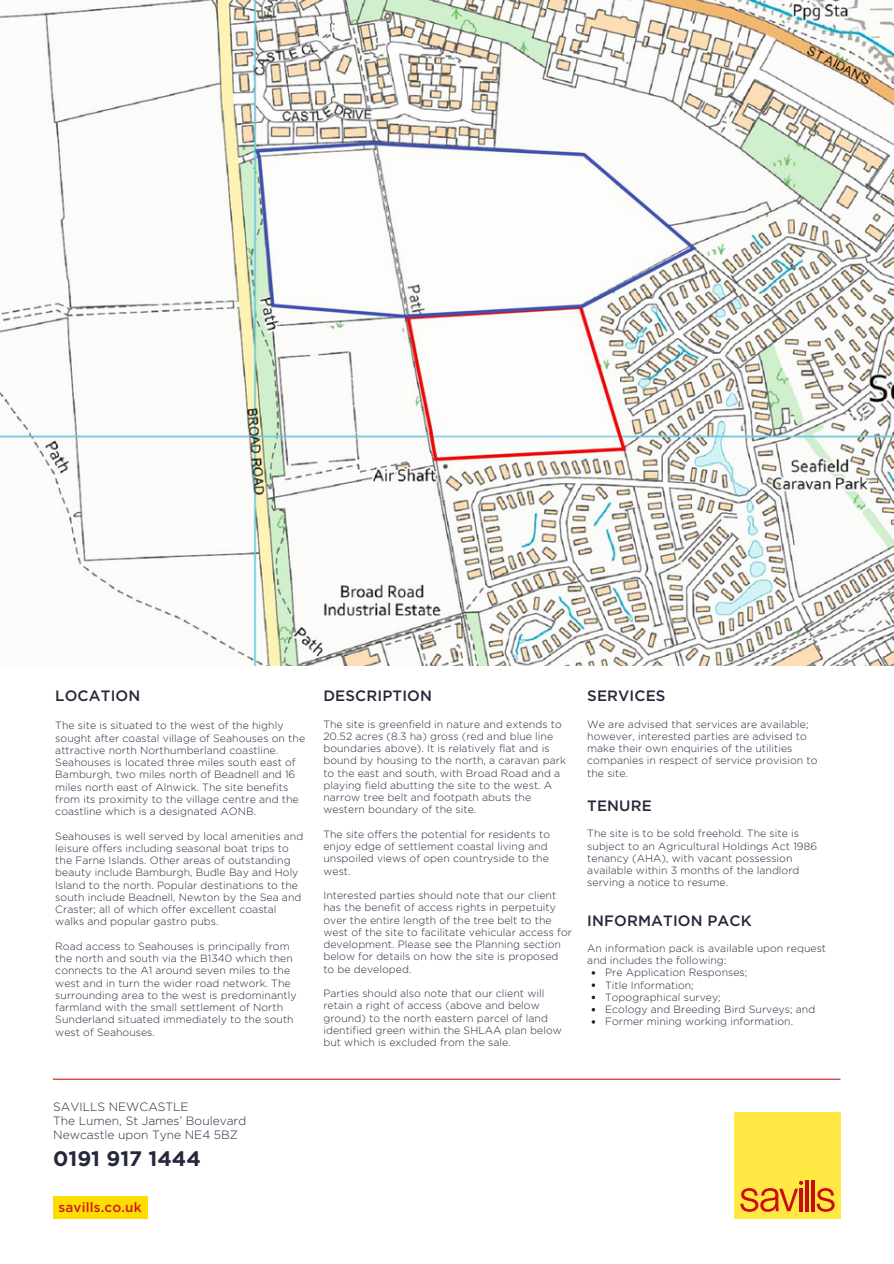
<style>
.page{position:relative;width:894px;height:1264px;background:#fff}
.page>*{position:absolute;margin:0;border:0;box-sizing:border-box;transform-origin:0 0}
.t1{font:700 21px "Gotham";color:#25273a}
.t2{font:500 15px "Gotham";letter-spacing:.01em;color:#25273a}
.t3{font:500 13.5px "Gotham";letter-spacing:.01em;color:#ce181e}
.t4{font:300 12px/14px "Gotham";color:#25273a}
.t5{font:300 10.5px/12.3px "Gotham";letter-spacing:.005em;color:#25273a}
</style>
<div class="page">
<img style="left:0;top:0;width:893px;height:665px">
<hr style="left:53px;top:1078px;width:787px;height:1px;background:#ce181e">
<div style="left:53px;top:1196px;width:94px;height:23px;background:#fede00"></div>
<div style="left:733px;top:1112px;width:107px;height:106px;background:#ffe843"></div>
<svg style="left:740px;top:1180px;width:63px;height:31px"></svg>
<hr style="left:799px;top:1188px;width:3px;height:23px;background:#c90c0f">
<hr style="left:805px;top:1180px;width:3px;height:31px;background:#c90c0f">
<hr style="left:811px;top:1180px;width:3px;height:31px;background:#c90c0f">
<svg style="left:816px;top:1188px;width:18px;height:23px"></svg>
<svg style="left:591px;top:995px;width:4px;height:4px"></svg>
<svg style="left:591px;top:1008px;width:4px;height:3px"></svg>
<p class="t2" style="left:55px;top:687px;width:86px">LOCATION</p>
<p class="t5" style="left:55px;top:719px;width:251px">The site is situated to the west of the highly sought after coastal village of Seahouses on the attractive north Northumberland coastline.<br>Seahouses is located three miles south east of Bamburgh, two miles north of Beadnell and 16 miles north east of Alnwick. The site benefits from its proximity to the village centre and the coastline which is a designated AONB.</p>
<h2 class="t5" style="left:55px;top:829px;width:249px">Seahouses is well served by local amenities and leisure offers including seasonal boat trips to the Farne Islands. Other areas of outstanding beauty include Bamburgh, Budle Bay and Holy Island to the north. Popular destinations to the south include Beadnell, Newton by the Sea and Craster; all of which offer excellent coastal walks and popular gastro pubs.</h2>
<p class="t5" style="left:55px;top:940px;width:243px">Road access to Seahouses is principally from the north and south via the B1340 which then connects to the A1 around seven miles to the west and in turn the wider road network. The surrounding area to the west is predominantly farmland with the small settlement of North Sunderland situated immediately to the south west of Seahouses.</p>
<p class="t2" style="left:323px;top:687px;width:110px">DESCRIPTION</p>
<p class="t5" style="left:323px;top:717px;width:244px">The site is greenfield in nature and extends to 20.52 acres (8.3 ha) gross (red and blue line boundaries above). It is relatively flat and is bound by housing to the north, a caravan park to the east and south, with Broad Road and a playing field abutting the site to the west. A narrow tree belt and footpath abuts the western boundary of the site.</p>
<h2 class="t5" style="left:323px;top:828px;width:228px">The site offers the potential for residents to enjoy edge of settlement coastal living and unspoiled views of open countryside to the west.</h2>
<p class="t5" style="left:323px;top:889px;width:250px">Interested parties should note that our client has the benefit of access rights in perpetuity over the entire length of the tree belt to the west of the site to facilitate vehicular access for development. Please see the Planning section below for details on how the site is proposed to be developed.</p>
<h2 class="t5" style="left:323px;top:987px;width:240px">Parties should also note that our client will retain a right of access (above and below ground) to the north eastern parcel of land identified green within the SHLAA plan below but which is excluded from the sale.</h2>
<p class="t2" style="left:587px;top:687px;width:80px">SERVICES</p>
<h2 class="t5" style="left:587px;top:717px;width:231px">We are advised that services are available; however, interested parties are advised to make their own enquiries of the utilities companies in respect of service provision to the site.</h2>
<p class="t2" style="left:587px;top:796px;width:66px">TENURE</p>
<p class="t5" style="left:587px;top:827px;width:231px">The site is to be sold freehold. The site is subject to an Agricultural Holdings Act 1986 tenancy (AHA), with vacant possession available within 3 months of the landlord serving a notice to resume.</p>
<p class="t2" style="left:587px;top:911px;width:166px">INFORMATION PACK</p>
<p class="t5" style="left:587px;top:942px;width:240px">An information pack is available upon request and includes the following:</p>
<p class="t5" style="left:605px;top:966px;width:144px">Pre Application Responses;</p>
<p class="t5" style="left:605px;top:978px;width:90px">Title Information;</p>
<h4 class="t5" style="left:605px;top:991px;width:117px">Topographical survey;</h4>
<h1 class="t5" style="left:605px;top:1003px;width:212px">Ecology and Breeding Bird Surveys; and</h1>
<h3 class="t5" style="left:605px;top:1015px;width:189px">Former mining working information.</h3>
<h2 class="t4" style="left:53px;top:1099px;width:194px">SAVILLS NEWCASTLE<br>The Lumen, St James’ Boulevard<br>Newcastle upon Tyne NE4 5BZ</h2>
<p class="t1" style="left:53px;top:1145px;width:149px">0191 917 1444</p>
<p class="t3" style="left:58px;top:1199px;width:85px">savills.co.uk</p>
</div>
